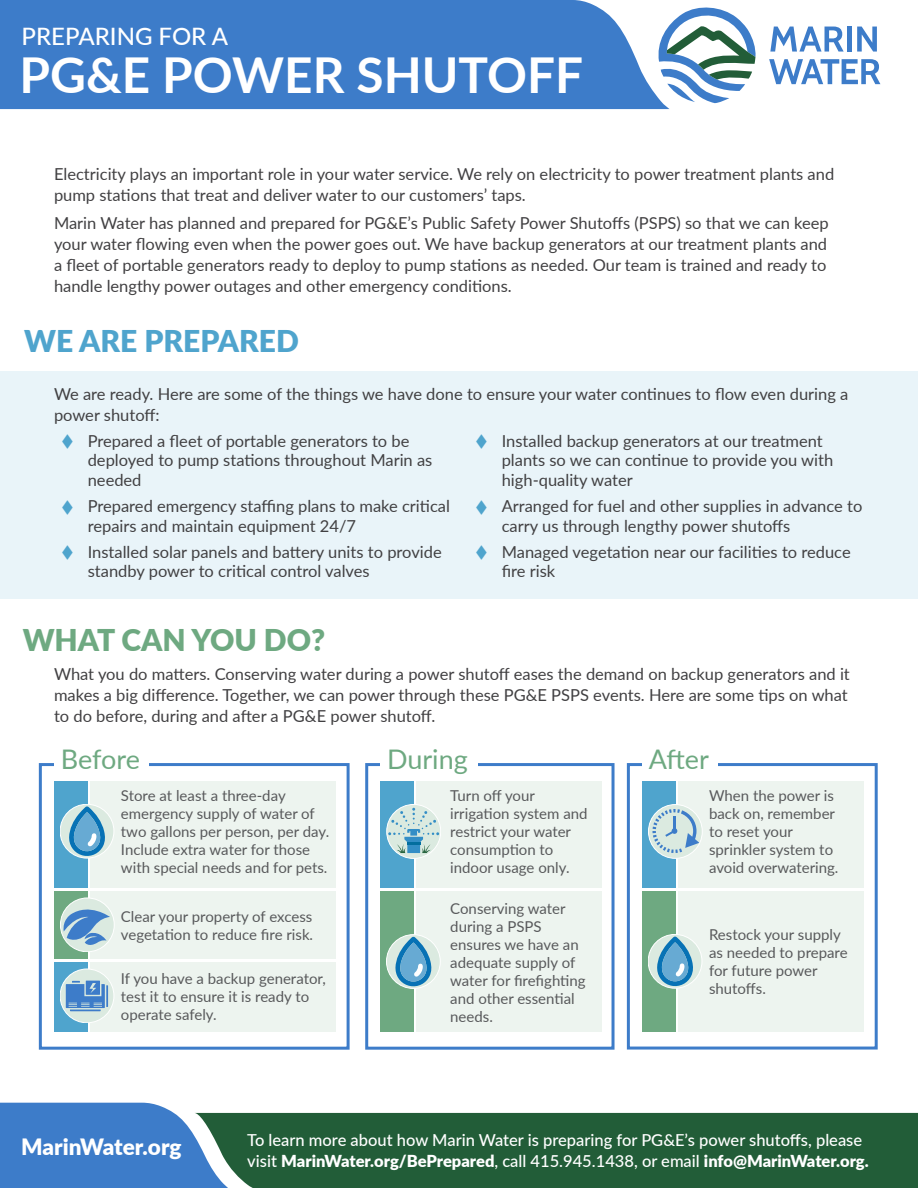
<style>
.page{position:relative;width:918px;height:1188px;background:#fff}
.page>*{position:absolute;margin:0;border:0;box-sizing:border-box;transform-origin:0 0}
.t1{font:700 49.5px "Lato";color:#fff}
.t2{font:900 30px "Lato";color:#4fa4cd}
.t3{font:900 30px "Lato";color:#6ea981}
.t4{font:27px "Lato";letter-spacing:-.005em;color:#6ea981}
.t5{font:500 24px "Lato";color:#fff}
.t6{font:900 22.5px "Lato";color:#fff}
.t7{font:16.5px/19.5px "Lato";color:#414042}
.t8{font:500 16.5px/21px "Lato";color:#fff}
.t9{font:15px/18px "Lato";color:#58595b}
.s1{font-weight:900}
</style>
<div class="page">
<div style="left:0;top:0;width:670px;height:109px;background:#3d7cc9"></div>
<div style="left:0;top:371px;width:918px;height:227px;background:#e9f4f9"></div>
<div style="left:231px;top:1113px;width:687px;height:75px;background:#225d38"></div>
<svg style="left:0;top:1103px;width:231px;height:85px;background:#4e87c7"></svg>
<svg style="left:644px;top:4px;width:236px;height:99px"></svg>
<div style="left:39px;top:763px;width:311px;height:287px;border:3px solid #3d7cc9"></div>
<div style="left:54px;top:782px;width:33px;height:106px;background:#4fa4cd"></div>
<div style="left:90px;top:782px;width:246px;height:106px;background:#edf4ef"></div>
<div style="left:90px;top:891px;width:246px;height:68px;background:#edf4ef"></div>
<div style="left:90px;top:962px;width:246px;height:70px;background:#edf4ef"></div>
<div style="left:678px;top:891px;width:186px;height:141px;background:#edf4ef"></div>
<div style="left:642px;top:782px;width:33px;height:106px;background:#4fa4cd"></div>
<div style="left:642px;top:891px;width:33px;height:141px;background:#6ea981"></div>
<div style="left:678px;top:782px;width:186px;height:106px;background:#edf4ef"></div>
<div style="left:380px;top:782px;width:33px;height:106px;background:#4fa4cd"></div>
<div style="left:380px;top:891px;width:33px;height:141px;background:#6ea981"></div>
<div style="left:416px;top:782px;width:186px;height:106px;background:#edf4ef"></div>
<div style="left:416px;top:891px;width:186px;height:141px;background:#edf4ef"></div>
<div style="left:54px;top:891px;width:33px;height:67px;background:#6ea981"></div>
<div style="left:54px;top:962px;width:33px;height:70px;background:#4fa4cd"></div>
<div style="left:54px;top:748px;width:95px;height:21px;background:#fff"></div>
<div style="left:60px;top:804px;width:54px;height:54px;background:#dbeae0;border-radius:50%"></div>
<div style="left:60px;top:804px;width:54px;height:54px;border:1px solid #fff;border-radius:50%"></div>
<svg style="left:69px;top:806px;width:36px;height:50px"></svg>
<div style="left:60px;top:898px;width:54px;height:54px;background:#dbeae0;border-radius:50%"></div>
<div style="left:60px;top:898px;width:54px;height:54px;border:1px solid #fff;border-radius:50%"></div>
<svg style="left:62px;top:902px;width:48px;height:46px"></svg>
<svg style="left:60px;top:969px;width:54px;height:54px"></svg>
<div style="left:60px;top:969px;width:54px;height:54px;border:1px solid #fff;border-radius:50%"></div>
<svg style="left:66px;top:981px;width:42px;height:30px"></svg>
<div style="left:365px;top:763px;width:250px;height:287px;border:3px solid #3d7cc9"></div>
<div style="left:380px;top:748px;width:97px;height:21px;background:#fff"></div>
<div style="left:387px;top:804px;width:54px;height:54px;background:#dbeae0;border:1px solid #fff;border-radius:50%"></div>
<svg style="left:388px;top:808px;width:51px;height:45px"></svg>
<div style="left:386px;top:935px;width:54px;height:53px;background:#dbeae0;border-radius:50%"></div>
<div style="left:386px;top:935px;width:54px;height:54px;border:1px solid #fff;border-radius:50%"></div>
<svg style="left:395px;top:937px;width:36px;height:49px"></svg>
<div style="left:627px;top:763px;width:251px;height:287px;border:3px solid #3d7cc9"></div>
<div style="left:642px;top:748px;width:75px;height:21px;background:#fff"></div>
<div style="left:648px;top:805px;width:54px;height:53px;background:#dbeae0;border-radius:50%"></div>
<div style="left:648px;top:804px;width:54px;height:54px;border:1px solid #fff;border-radius:50%"></div>
<svg style="left:652px;top:809px;width:47px;height:44px"></svg>
<div style="left:648px;top:934px;width:54px;height:54px;background:#dbeae0;border-radius:50%"></div>
<div style="left:648px;top:934px;width:54px;height:54px;border:1px solid #fff;border-radius:50%"></div>
<svg style="left:657px;top:937px;width:36px;height:49px"></svg>
<h3 class="t5" style="left:22px;top:19px;width:208px">PREPARING FOR A</h3>
<h1 class="t1" style="left:19px;top:38px;width:565px">PG&amp;E POWER SHUTOFF</h1>
<p class="t7" style="left:54px;top:163px;width:782px;line-height:21px">Electricity plays an important role in your water service. We rely on electricity to power treatment plants and pump stations that treat and deliver water to our customers’ taps.</p>
<p class="t7" style="left:54px;top:211px;width:776px;line-height:21px">Marin Water has planned and prepared for PG&amp;E’s Public Safety Power Shutoffs (PSPS) so that we can keep your water flowing even when the power goes out. We have backup generators at our treatment plants and a fleet of portable generators ready to deploy to pump stations as needed. Our team is trained and ready to handle lengthy power outages and other emergency conditions.</p>
<h2 class="t2" style="left:24px;top:319px;width:276px">WE ARE PREPARED</h2>
<p class="t7" style="left:54px;top:382px;width:796px;line-height:21px">We are ready. Here are some of the things we have done to ensure your water continues to flow even during a power shutoff:</p>
<p class="t7" style="left:88px;top:430px;width:346px">Prepared a fleet of portable generators to be deployed to pump stations throughout Marin as needed</p>
<p class="t7" style="left:88px;top:496px;width:364px">Prepared emergency staffing plans to make critical repairs and maintain equipment 24/7</p>
<p class="t7" style="left:88px;top:541px;width:356px">Installed solar panels and battery units to provide standby power to critical control valves</p>
<p class="t7" style="left:502px;top:430px;width:333px">Installed backup generators at our treatment plants so we can continue to provide you with high-quality water</p>
<p class="t7" style="left:502px;top:496px;width:362px">Arranged for fuel and other supplies in advance to carry us through lengthy power shutoffs</p>
<p class="t7" style="left:502px;top:541px;width:350px">Managed vegetation near our facilities to reduce fire risk</p>
<h2 class="t3" style="left:23px;top:618px;width:304px">WHAT CAN YOU DO?</h2>
<p class="t7" style="left:54px;top:662px;width:797px;line-height:21px">What you do matters. Conserving water during a power shutoff eases the demand on backup generators and it makes a big difference. Together, we can power through these PG&amp;E PSPS events. Here are some tips on what to do before, during and after a PG&amp;E power shutoff.</p>
<h3 class="t4" style="left:61px;top:740px;width:81px">Before</h3>
<p class="t9" style="left:121px;top:786px;width:210px">Store at least a three-day emergency supply of water of two gallons per person, per day.<br>Include extra water for those with special needs and for pets.</p>
<p class="t9" style="left:121px;top:907px;width:194px">Clear your property of excess vegetation to reduce fire risk.</p>
<p class="t9" style="left:121px;top:969px;width:206px">If you have a backup generator, test it to ensure it is ready to operate safely.</p>
<h3 class="t4" style="left:387px;top:740px;width:82px">During</h3>
<p class="t9" style="left:450px;top:786px;width:139px">Turn off your irrigation system and restrict your water consumption to indoor usage only.</p>
<p class="t9" style="left:450px;top:899px;width:137px">Conserving water during a PSPS ensures we have an adequate supply of water for firefighting and other essential needs.</p>
<h3 class="t4" style="left:649px;top:740px;width:62px">After</h3>
<p class="t9" style="left:709px;top:786px;width:131px">When the power is back on, remember to reset your sprinkler system to avoid overwatering.</p>
<p class="t9" style="left:709px;top:925px;width:140px">Restock your supply as needed to prepare for future power shutoffs.</p>
<h3 class="t6" style="left:21px;top:1130px;width:162px">MarinWater.org</h3>
<p class="t8" style="left:247px;top:1128px;width:623px">To learn more about how Marin Water is preparing for PG&amp;E’s power shutoffs, please visit <span class="s1">MarinWater.org/BePrepared</span>, call 415.945.1438, or email <span class="s1">info@MarinWater.org.</span></p>
</div>
